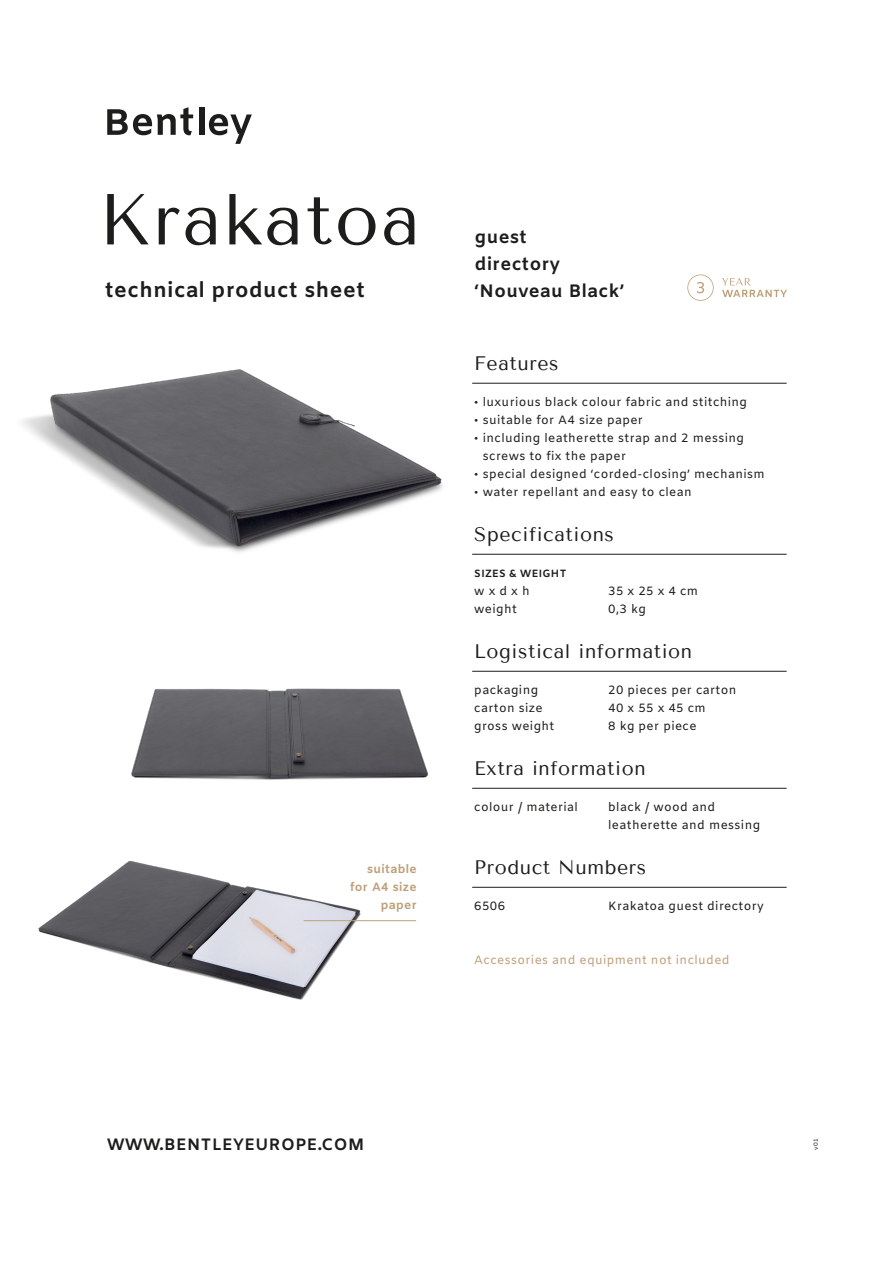
<style>
.page{position:relative;width:893px;height:1263px;background:#fff}
.page>*{position:absolute;margin:0;border:0;box-sizing:border-box;transform-origin:0 0}
.t1{font:72px "Tenor Sans";letter-spacing:.03em;color:#1d1d1b}
.t2{font:700 21px "Amiko";letter-spacing:.03em;color:#1d1d1b}
.kopje{font:19.5px "Tenor Sans";letter-spacing:.03em;color:#1d1d1b}
.t3{font:700 18px "Amiko";letter-spacing:.03em;color:#1d1d1b}
.t4{font:700 16.5px "Amiko";letter-spacing:.03em;color:#1d1d1b}
.plat{font:12px "Amiko";letter-spacing:.03em;color:#1d1d1b}
.plat-2{font:12px "Amiko";letter-spacing:.03em;color:#bea079}
.plat-3{font:700 12px/18px "Amiko";letter-spacing:.03em;color:#bea079;text-align:right}
.tussenkopje{font:700 10.5px "Amiko";letter-spacing:.03em;color:#1d1d1b}
.t5{font:6px "Amiko";color:#1d1d1b}
</style>
<div class="page">
<img style="left:38px;top:861px;width:335px;height:139px">
<img style="left:131px;top:688px;width:297px;height:92px">
<img style="left:22px;top:369px;width:421px;height:183px">
<div style="left:199px;top:107px;width:5px;height:28px;background:#1d1d1b"></div>
<svg style="left:209px;top:114px;width:43px;height:30px"></svg>
<svg style="left:107px;top:107px;width:86px;height:28px"></svg>
<hr style="left:472px;top:383px;width:315px;height:1px;background:#1d1d1b">
<hr style="left:472px;top:554px;width:315px;height:1px;background:#1d1d1b">
<hr style="left:472px;top:671px;width:315px;height:1px;background:#1d1d1b">
<hr style="left:472px;top:788px;width:315px;height:1px;background:#1d1d1b">
<hr style="left:472px;top:887px;width:315px;height:1px;background:#1d1d1b">
<svg style="left:722px;top:278px;width:65px;height:19px"></svg>
<svg style="left:687px;top:274px;width:27px;height:27px"></svg>
<hr style="left:304px;top:920px;width:112px;height:1px;background:#bea079">
<p class="t1" style="left:99px;top:178px;width:323px">Krakatoa</p>
<p class="t2" style="left:105px;top:277px;width:261px">technical product sheet</p>
<p class="plat-3" style="left:350px;top:860px;width:68px">suitable for A4 size paper</p>
<p class="t3" style="left:475px;top:226px;width:53px">guest</p>
<p class="t3" style="left:475px;top:253px;width:86px">directory</p>
<p class="t3" style="left:475px;top:280px;width:150px">‘Nouveau Black’</p>
<p class="kopje" style="left:474px;top:352px;width:86px">Features</p>
<p class="plat" style="left:474px;top:395px;width:274px">• luxurious black colour fabric and stitching</p>
<p class="plat" style="left:474px;top:413px;width:170px">• suitable for A4 size paper</p>
<p class="plat" style="left:474px;top:431px;width:271px">• including leatherette strap and 2 messing</p>
<p class="plat" style="left:483px;top:449px;width:145px">screws to fix the paper</p>
<p class="plat" style="left:474px;top:467px;width:292px">• special designed ‘corded-closing’ mechanism</p>
<p class="plat" style="left:474px;top:485px;width:219px">• water repellant and easy to clean</p>
<p class="kopje" style="left:474px;top:523px;width:141px">Specifications</p>
<p class="tussenkopje" style="left:474px;top:567px;width:94px">SIZES &amp; WEIGHT</p>
<p class="plat" style="left:474px;top:584px;width:57px">w x d x h</p>
<p class="plat" style="left:608px;top:584px;width:91px">35 x 25 x 4 cm</p>
<p class="plat" style="left:474px;top:602px;width:44px">weight</p>
<p class="plat" style="left:608px;top:602px;width:39px">0,3 kg</p>
<p class="kopje" style="left:474px;top:640px;width:219px">Logistical information</p>
<p class="plat" style="left:474px;top:683px;width:65px">packaging</p>
<p class="plat" style="left:608px;top:683px;width:130px">20 pieces per carton</p>
<p class="plat" style="left:474px;top:701px;width:70px">carton size</p>
<p class="plat" style="left:608px;top:701px;width:99px">40 x 55 x 45 cm</p>
<p class="plat" style="left:474px;top:719px;width:82px">gross weight</p>
<p class="plat" style="left:608px;top:719px;width:90px">8 kg per piece</p>
<p class="kopje" style="left:474px;top:757px;width:173px">Extra information</p>
<p class="plat" style="left:474px;top:800px;width:105px">colour / material</p>
<p class="plat" style="left:608px;top:800px;width:108px">black / wood and</p>
<p class="plat" style="left:608px;top:818px;width:153px">leatherette and messing</p>
<p class="kopje" style="left:474px;top:856px;width:173px">Product Numbers</p>
<p class="plat" style="left:474px;top:899px;width:32px">6506</p>
<p class="plat" style="left:608px;top:899px;width:157px">Krakatoa guest directory</p>
<p class="plat-2" style="left:474px;top:953px;width:257px">Accessories and equipment not included</p>
<p class="t4" style="left:107px;top:1134px;width:259px">WWW.BENTLEYEUROPE.COM</p>
<p class="t5" style="left:812px;top:1150px;width:13px;rotate:-90deg">v01</p>
</div>
